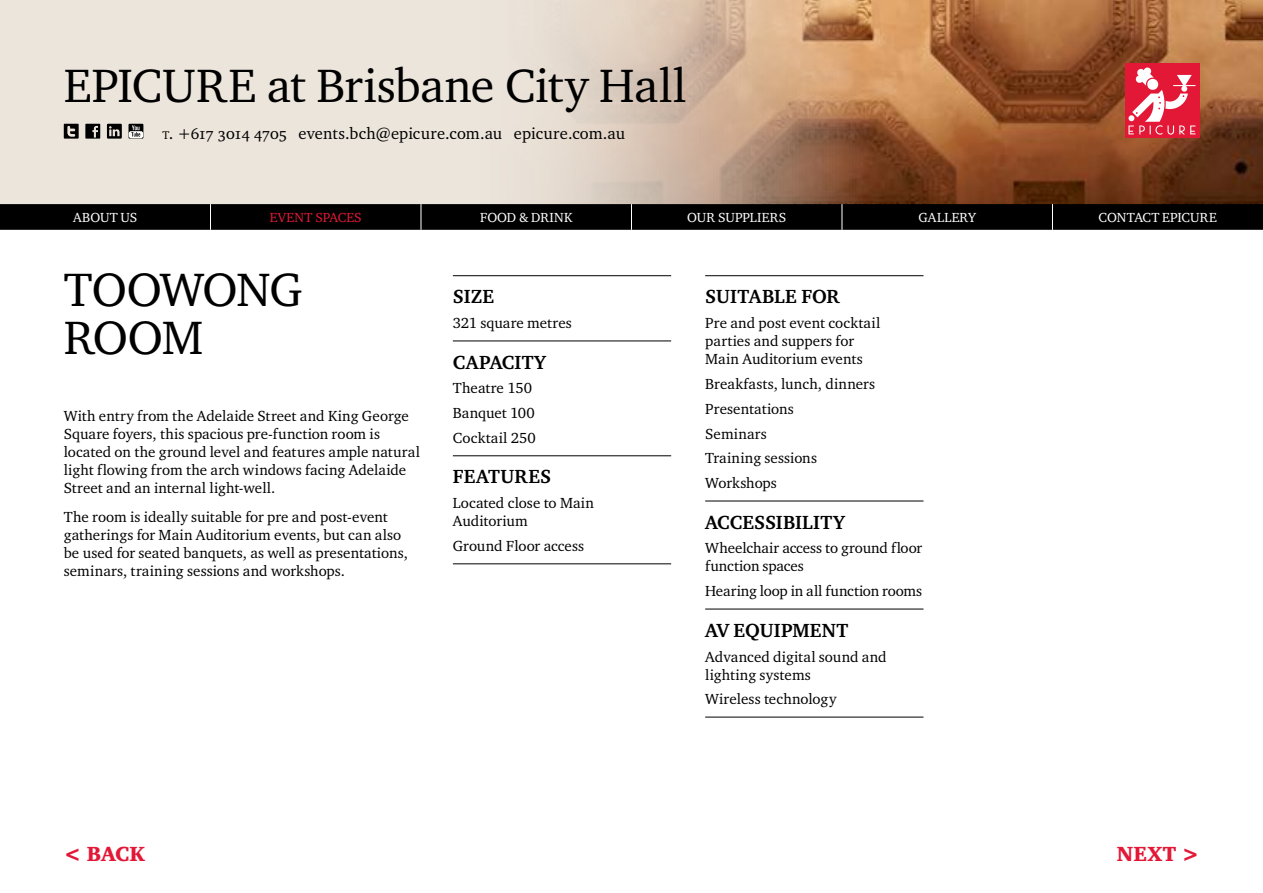
<style>
.page{position:relative;width:1263px;height:893px;background:#fff}
.page>*{position:absolute;margin:0;border:0;box-sizing:border-box;transform-origin:0 0}
.t1{font:48px/48px "Charter ITC";letter-spacing:-.01em;color:#000}
.t2{font:21px "Charter ITC Blac";letter-spacing:.015em;color:#e31837}
.t3{font:700 19.5px "Charter ITC";letter-spacing:.005em;color:#000}
.t4{font:16.5px "Charter ITC Regu OS";letter-spacing:.005em;color:#000}
.t5{font:15px/18px "Charter ITC";letter-spacing:.005em;color:#000}
.t6{font:13.5px "Charter ITC";letter-spacing:.01em;color:#fff}
.t7{font:13.5px "Charter ITC";letter-spacing:.005em;color:#e31837}
.s1{font-size:11.55px}
.s2{font-style:inherit}
</style>
<div class="page">
<div style="left:0;top:0;width:1263px;height:213px;background:#ece5dc"></div>
<img style="left:547px;top:0;width:716px;height:204px">
<div style="left:1125px;top:64px;width:74px;height:74px;background:#e31837"></div>
<svg style="left:1128px;top:67px;width:67px;height:68px"></svg>
<svg style="left:85px;top:124px;width:15px;height:15px"></svg>
<svg style="left:107px;top:124px;width:15px;height:15px"></svg>
<svg style="left:64px;top:124px;width:15px;height:15px"></svg>
<div style="left:129px;top:124px;width:14px;height:15px;background:#000"></div>
<svg style="left:129px;top:131px;width:14px;height:7px"></svg>
<svg style="left:131px;top:125px;width:9px;height:12px"></svg>
<svg style="left:0;top:204px;width:1263px;height:26px;background:#030303"></svg>
<hr style="left:453px;top:275px;width:218px;height:1px;background:#000">
<hr style="left:453px;top:341px;width:218px;height:1px;background:#000">
<hr style="left:453px;top:455px;width:218px;height:1px;background:#000">
<hr style="left:453px;top:563px;width:218px;height:1px;background:#000">
<hr style="left:705px;top:275px;width:218px;height:1px;background:#000">
<hr style="left:705px;top:501px;width:218px;height:1px;background:#000">
<hr style="left:705px;top:717px;width:218px;height:1px;background:#000">
<hr style="left:705px;top:609px;width:218px;height:1px;background:#000">
<h1 class="t1" style="left:64px;top:61px;width:624px">EPICURE at Brisbane City Hall</h1>
<p class="t4" style="left:163px;top:123px;width:464px"><span class="s1">t</span><span class="s2">.</span> +617 3014 4705 events.bch@epicure.com.au epicure.com.au</p>
<p class="t6" style="left:73px;top:209px;width:66px">ABOUT US</p>
<p class="t7" style="left:270px;top:209px;width:94px">EVENT SPACES</p>
<p class="t6" style="left:480px;top:209px;width:94px">FOOD &amp; DRINK</p>
<p class="t6" style="left:687px;top:209px;width:100px">OUR SUPPLIERS</p>
<p class="t6" style="left:918px;top:209px;width:59px">GALLERY</p>
<p class="t6" style="left:1098px;top:209px;width:120px">CONTACT EPICURE</p>
<h1 class="t1" style="left:64px;top:265px;width:241px">TOOWONG<br>ROOM</h1>
<p class="t5" style="left:64px;top:406px;width:358px">With entry from the Adelaide Street and King George Square foyers, this spacious pre-function room is located on the ground level and features ample natural light flowing from the arch windows facing Adelaide Street and an internal light-well.</p>
<p class="t5" style="left:64px;top:507px;width:346px">The room is ideally suitable for pre and post-event gatherings for Main Auditorium events, but can also be used for seated banquets, as well as presentations, seminars, training sessions and workshops.</p>
<h3 class="t3" style="left:453px;top:285px;width:43px">SIZE</h3>
<p class="t5" style="left:453px;top:314px;width:121px">321 square metres</p>
<h3 class="t3" style="left:453px;top:350px;width:95px">CAPACITY</h3>
<p class="t5" style="left:453px;top:376px;width:84px;line-height:24.8px">Theatre 150<br>Banquet 100<br>Cocktail 250</p>
<h3 class="t3" style="left:453px;top:465px;width:100px">FEATURES</h3>
<p class="t5" style="left:453px;top:494px;width:143px">Located close to Main<br>Auditorium</p>
<p class="t5" style="left:453px;top:537px;width:133px">Ground Floor access</p>
<h3 class="t3" style="left:705px;top:285px;width:136px">SUITABLE FOR</h3>
<p class="t5" style="left:705px;top:314px;width:177px">Pre and post event cocktail parties and suppers for<br>Main Auditorium events</p>
<p class="t5" style="left:705px;top:371px;width:172px;line-height:24.8px">Breakfasts, lunch, dinners<br>Presentations<br>Seminars<br>Training sessions<br>Workshops</p>
<h3 class="t3" style="left:705px;top:510px;width:141px">ACCESSIBILITY</h3>
<p class="t5" style="left:705px;top:539px;width:219px">Wheelchair access to ground floor function spaces</p>
<p class="t5" style="left:705px;top:582px;width:218px">Hearing loop in all function rooms</p>
<h3 class="t3" style="left:705px;top:618px;width:144px">AV EQUIPMENT</h3>
<p class="t5" style="left:705px;top:647px;width:183px">Advanced digital sound and lighting systems</p>
<p class="t5" style="left:705px;top:690px;width:133px">Wireless technology</p>
<h2 class="t2" style="left:64px;top:841px;width:83px">&lt; BACK</h2>
<h2 class="t2" style="left:1117px;top:841px;width:84px">NEXT &gt;</h2>
</div>
